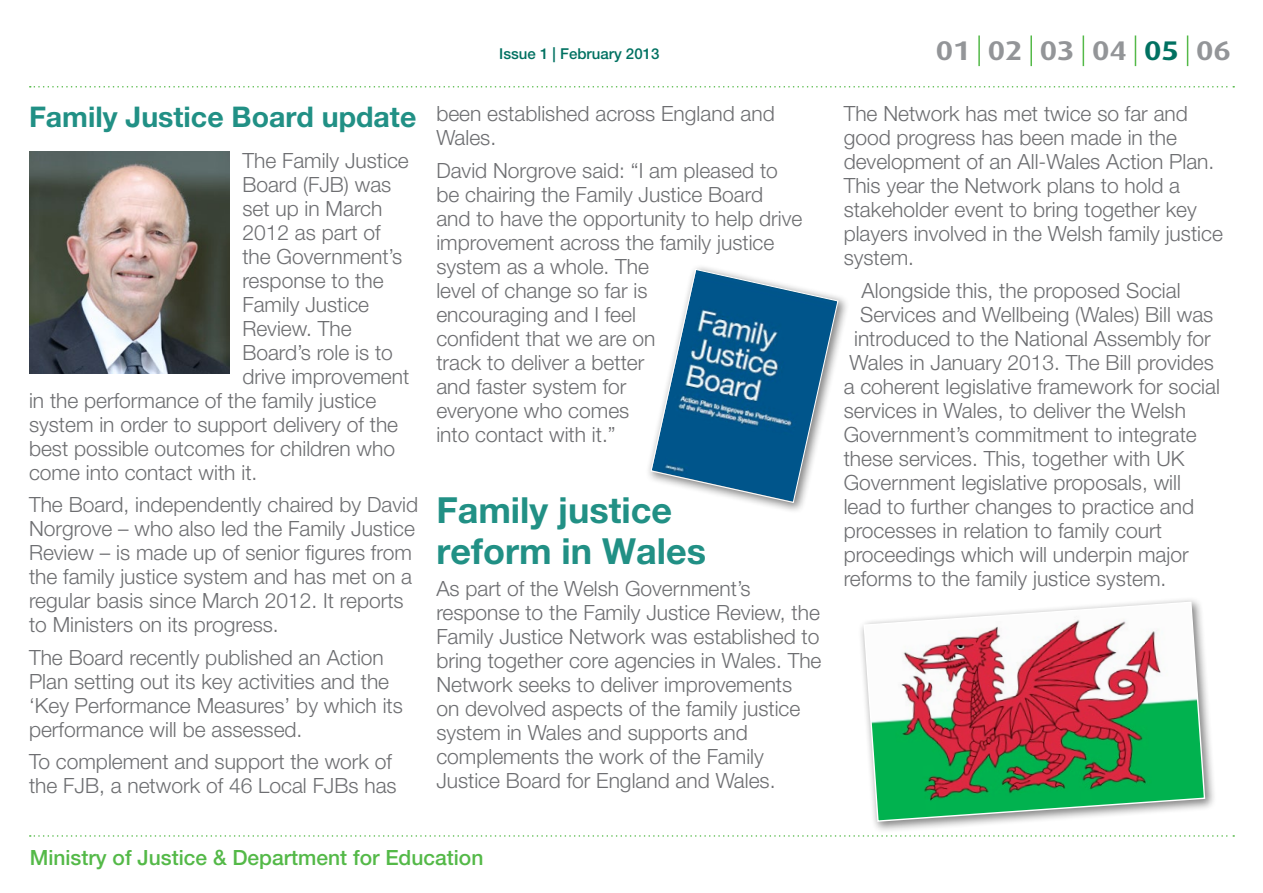
<style>
.page{position:relative;width:1263px;height:893px;background:#fff}
.page>*{position:absolute;margin:0;border:0;box-sizing:border-box;transform-origin:0 0}
.t1{font:700 36px/40.5px "Helvetica Neue LT Pro";color:#219085}
.t2{font:700 28.5px "Helvetica Neue LT Pro";color:#219085}
.t3{font:700 expanded 27px "Dax Pro";color:#939598}
.t4{font:300 21px/24px "Helvetica Neue LT Pro";color:#6d6e71}
.t5{font:500 21px "Helvetica Neue LT Pro";color:#54b948}
.t6{font:500 15px "Helvetica Neue LT Pro";color:#007161}
.s1{color:#007161}
</style>
<div class="page">
<div style="left:857px;top:596px;width:360px;height:237px;background:#000;opacity:.49"></div>
<svg style="left:863px;top:601px;width:343px;height:222px"></svg>
<img style="left:30px;top:151px;width:200px;height:222px">
<div style="left:645px;top:264px;width:205px;height:251px;background:#000;opacity:.49"></div>
<svg style="left:650px;top:268px;width:189px;height:236px"></svg>
<svg style="left:30px;top:86px;width:1204px;height:2px"></svg>
<svg style="left:30px;top:835px;width:1204px;height:2px"></svg>
<hr style="left:978px;top:35px;width:2px;height:31px;background:#54b948">
<hr style="left:1030px;top:35px;width:2px;height:31px;background:#54b948">
<hr style="left:1082px;top:35px;width:2px;height:31px;background:#54b948">
<hr style="left:1135px;top:35px;width:1px;height:31px;background:#54b948">
<hr style="left:1187px;top:35px;width:1px;height:31px;background:#54b948">
<h2 class="t2" style="left:29px;top:99px;width:389px">Family Justice Board update</h2>
<p class="t4" style="left:242px;top:148px;width:168px">The Family Justice</p>
<p class="t4" style="left:242px;top:172px;width:151px">Board (FJB) was</p>
<p class="t4" style="left:242px;top:196px;width:142px">set up in March</p>
<p class="t4" style="left:242px;top:220px;width:140px">2012 as part of</p>
<p class="t4" style="left:242px;top:244px;width:161px">the Government’s</p>
<p class="t4" style="left:242px;top:268px;width:143px">response to the</p>
<p class="t4" style="left:242px;top:292px;width:128px">Family Justice</p>
<p class="t4" style="left:242px;top:316px;width:111px">Review. The</p>
<p class="t4" style="left:242px;top:340px;width:152px">Board’s role is to</p>
<p class="t4" style="left:242px;top:364px;width:168px">drive improvement</p>
<p class="t4" style="left:29px;top:388px;width:349px">in the performance of the family justice</p>
<p class="t4" style="left:29px;top:412px;width:371px">system in order to support delivery of the</p>
<p class="t4" style="left:29px;top:436px;width:368px">best possible outcomes for children who</p>
<p class="t4" style="left:29px;top:460px;width:230px">come into contact with it.</p>
<p class="t4" style="left:29px;top:492px;width:391px">The Board, independently chaired by David Norgrove – who also led the Family Justice Review – is made up of senior figures from the family justice system and has met on a regular basis since March 2012. It reports to Ministers on its progress.</p>
<p class="t4" style="left:29px;top:645px;width:375px">The Board recently published an Action Plan setting out its key activities and the ‘Key Performance Measures’ by which its performance will be assessed.</p>
<p class="t4" style="left:29px;top:749px;width:369px">To complement and support the work of the FJB, a network of 46 Local FJBs has</p>
<p class="t6" style="left:499px;top:45px;width:162px">Issue 1 | February 2013</p>
<p class="t3" style="left:936px;top:33px;width:297px">01 02 03 04 <span class="s1">05</span> 06</p>
<p class="t4" style="left:436px;top:101px;width:340px">been established across England and<br>Wales.</p>
<p class="t4" style="left:436px;top:158px;width:368px">David Norgrove said: “I am pleased to be chairing the Family Justice Board and to have the opportunity to help drive improvement across the family justice system as a whole. The<br>level of change so far is<br>encouraging and I feel<br>confident that we are on<br>track to deliver a better<br>and faster system for<br>everyone who comes<br>into contact with it.”</p>
<h1 class="t1" style="left:436px;top:489px;width:271px">Family justice reform in Wales</h1>
<p class="t4" style="left:436px;top:576px;width:387px">As part of the Welsh Government’s response to the Family Justice Review, the Family Justice Network was established to bring together core agencies in Wales. The Network seeks to deliver improvements<br>on devolved aspects of the family justice system in Wales and supports and complements the work of the Family Justice Board for England and Wales.</p>
<p class="t4" style="left:844px;top:101px;width:381px">The Network has met twice so far and good progress has been made in the development of an All-Wales Action Plan.<br>This year the Network plans to hold a stakeholder event to bring together key players involved in the Welsh family justice system.</p>
<p class="t4" style="left:862px;top:278px;width:320px">Alongside this, the proposed Social</p>
<p class="t4" style="left:860px;top:302px;width:355px">Services and Wellbeing (Wales) Bill was</p>
<p class="t4" style="left:854px;top:326px;width:358px">introduced to the National Assembly for</p>
<p class="t4" style="left:850px;top:350px;width:366px">Wales in January 2013. The Bill provides</p>
<p class="t4" style="left:844px;top:374px;width:378px">a coherent legislative framework for social</p>
<p class="t4" style="left:844px;top:398px;width:344px">services in Wales, to deliver the Welsh</p>
<p class="t4" style="left:844px;top:422px;width:355px">Government’s commitment to integrate</p>
<p class="t4" style="left:844px;top:446px;width:342px">these services. This, together with UK</p>
<p class="t4" style="left:844px;top:470px;width:339px">Government legislative proposals, will</p>
<p class="t4" style="left:844px;top:494px;width:352px">lead to further changes to practice and</p>
<p class="t4" style="left:844px;top:518px;width:320px">processes in relation to family court</p>
<p class="t4" style="left:844px;top:542px;width:347px">proceedings which will underpin major</p>
<p class="t4" style="left:844px;top:566px;width:324px">reforms to the family justice system.</p>
<p class="t5" style="left:30px;top:845px;width:455px">Ministry of Justice &amp; Department for Education</p>
</div>
